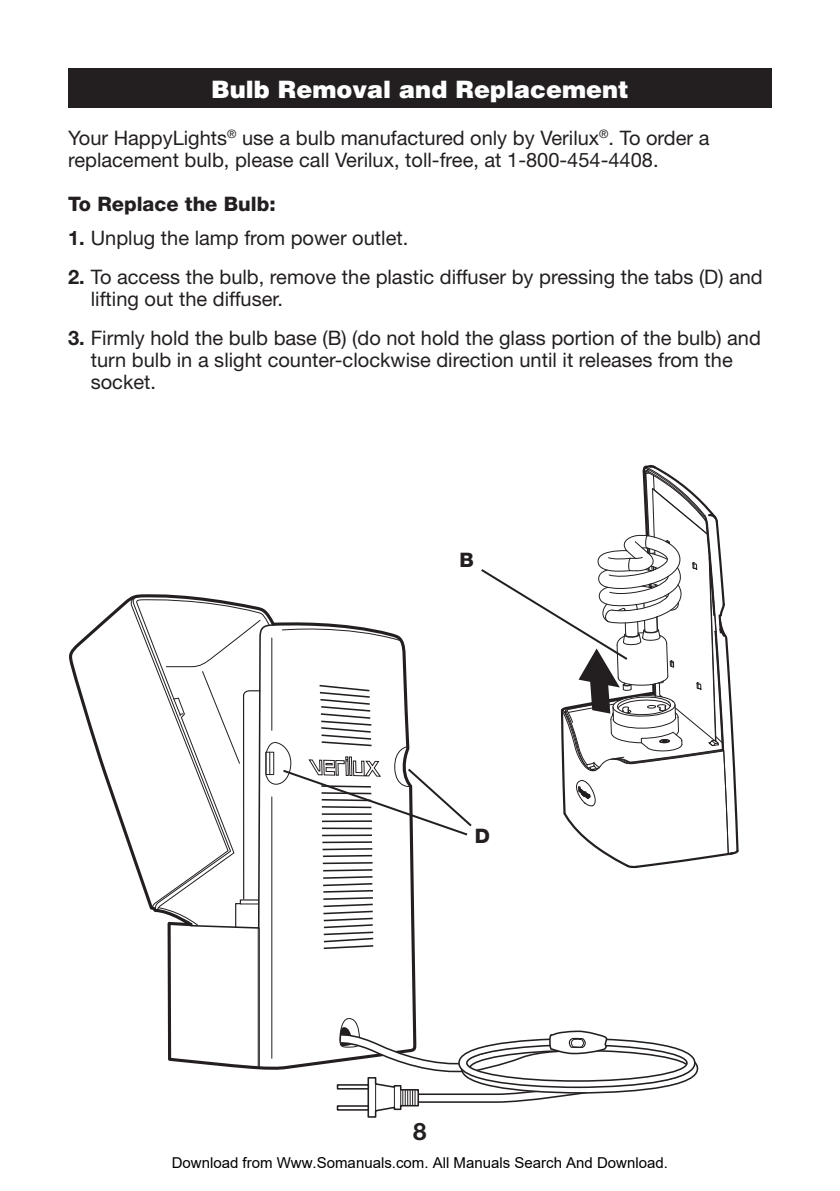
<style>
.page{position:relative;width:840px;height:1191px;background:#fff}
.page>*{position:absolute;margin:0;border:0;box-sizing:border-box;transform-origin:0 0}
.t1{font:900 24px "Helvetica";color:#fff}
.t2{font:700 24px "Helvetica Neue LT Std";color:#231f20}
.t3{font:20px/22px "Helvetica Neue LT Std";color:#231f20}
.t4{font:800 20px "Helvetica Neue LT Std";color:#231f20}
.t5{font:15px "Arial";color:#000}
.s1{font-weight:700}
</style>
<div class="page">
<div style="left:68px;top:68px;width:703px;height:40px;background:#231f20"></div>
<svg style="left:69px;top:598px;width:347px;height:513px"></svg>
<div style="left:336px;top:1084px;width:33px;height:5px;border:2px solid #231f20"></div>
<div style="left:336px;top:1105px;width:33px;height:5px;border:2px solid #231f20"></div>
<hr style="left:259px;top:928px;width:1px;height:140px;background:#231f20">
<hr style="left:258px;top:928px;width:1px;height:140px;background:#231f20">
<hr style="left:271px;top:797px;width:1px;height:261px;background:#231f20">
<svg style="left:339px;top:1017px;width:355px;height:101px"></svg>
<svg style="left:129px;top:465px;width:610px;height:485px"></svg>
<p class="t1" style="left:211px;top:80px;width:419px">Bulb Removal and Replacement</p>
<p class="t3" style="left:68px;top:129px;width:642px">Your HappyLights<sup>®</sup> use a bulb manufactured only by Verilux<sup>®</sup>. To order a replacement bulb, please call Verilux, toll-free, at 1-800-454-4408.</p>
<p class="t4" style="left:68px;top:197px;width:209px">To Replace the Bulb:</p>
<p class="t3" style="left:68px;top:229px;width:341px"><span class="s1">1.</span> Unplug the lamp from power outlet.</p>
<p class="t3" style="left:91px;top:268px;width:673px;text-indent:-23px"><span class="s1">2.</span> To access the bulb, remove the plastic diffuser by pressing the tabs (D) and lifting out the diffuser.</p>
<p class="t3" style="left:91px;top:329px;width:671px;text-indent:-23px"><span class="s1">3.</span> Firmly hold the bulb base (B) (do not hold the glass portion of the bulb) and turn bulb in a slight counter-clockwise direction until it releases from the socket.</p>
<p class="t4" style="left:459px;top:552px;width:16px">B</p>
<p class="t4" style="left:474px;top:829px;width:17px">D</p>
<p class="t2" style="left:413px;top:1123px;width:15px">8</p>
<p class="t5" style="left:172px;top:1154px;width:497px">Download from Www.Somanuals.com. All Manuals Search And Download.</p>
</div>
